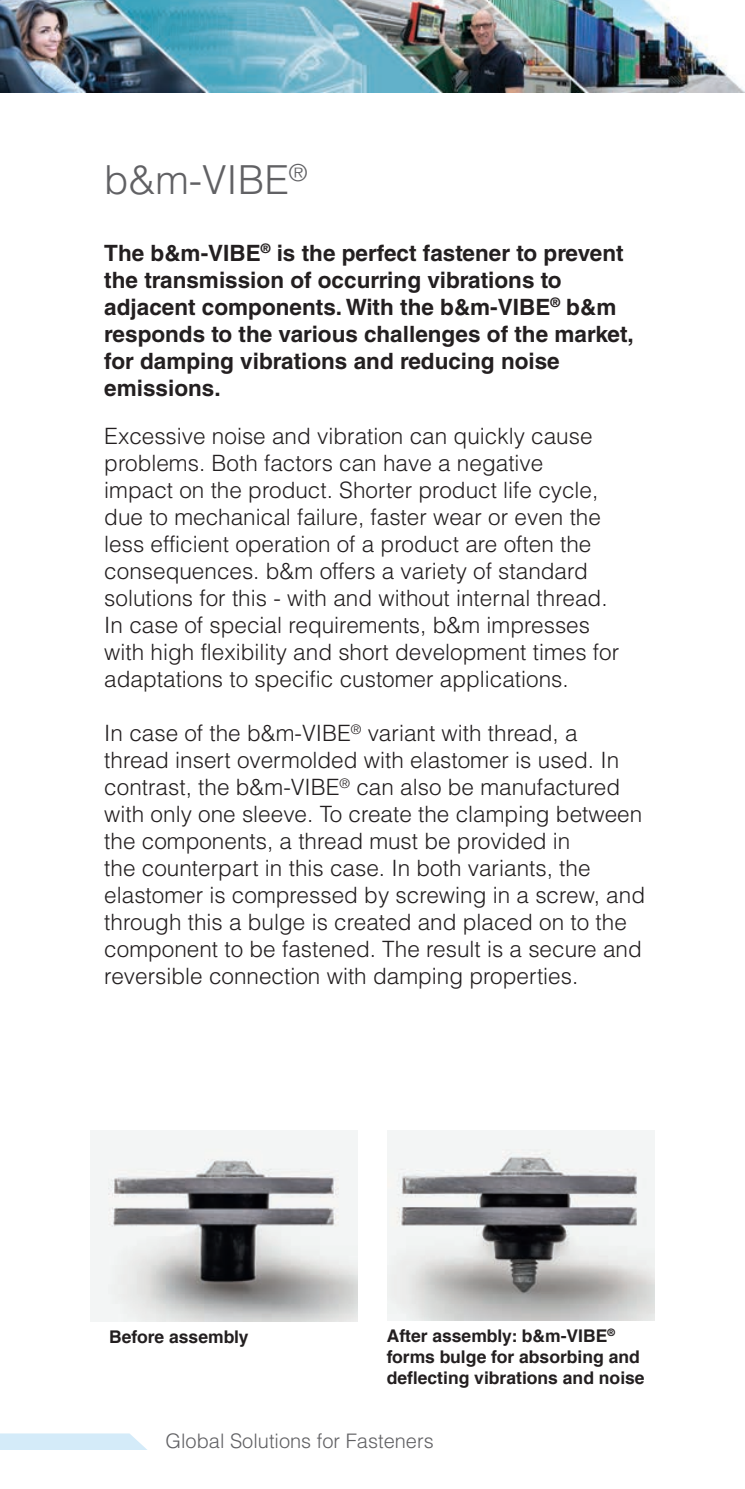
<style>
.page{position:relative;width:745px;height:1489px;background:#fff}
.page>*{position:absolute;margin:0;border:0;box-sizing:border-box;transform-origin:0 0}
.t1{font:300 40px "Helvetica LT Std";color:#616164}
.t2{font:300 22.5px/27px "Helvetica LT Std";color:#231f20}
.t3{font:700 22.5px/27px "Helvetica LT Std";color:#231f20}
.t4{font:300 20px "Helvetica LT Std";color:#616164}
.t5{font:700 17.5px/21px "Helvetica LT Com";color:#231f20}
</style>
<div class="page">
<img style="left:0;top:0;width:744px;height:92px">
<svg style="left:0;top:1433px;width:146px;height:16px;background:#d7ecf9"></svg>
<img style="left:90px;top:1130px;width:267px;height:191px">
<img style="left:387px;top:1130px;width:267px;height:190px">
<h1 class="t1" style="left:104px;top:155px;width:205px">b&amp;m-VIBE<sup>®</sup></h1>
<p class="t3" style="left:104px;top:239px;width:530px">The b&amp;m-VIBE<sup>®</sup> is the perfect fastener to prevent the transmission of occurring vibrations to adjacent components. With the b&amp;m-VIBE<sup>®</sup> b&amp;m responds to the various challenges of the market, for damping vibrations and reducing noise emissions.</p>
<p class="t2" style="left:104px;top:422px;width:516px">Excessive noise and vibration can quickly cause problems. Both factors can have a negative<br>impact on the product. Shorter product life cycle, due to mechanical failure, faster wear or even the less efficient operation of a product are often the consequences. b&amp;m offers a variety of standard solutions for this - with and without internal thread.<br>In case of special requirements, b&amp;m impresses with high flexibility and short development times for adaptations to specific customer applications.</p>
<p class="t2" style="left:104px;top:719px;width:542px">In case of the b&amp;m-VIBE<sup>®</sup> variant with thread, a thread insert overmolded with elastomer is used. In contrast, the b&amp;m-VIBE<sup>®</sup> can also be manufactured with only one sleeve. To create the clamping between the components, a thread must be provided in<br>the counterpart in this case. In both variants, the elastomer is compressed by screwing in a screw, and through this a bulge is created and placed on to the component to be fastened. The result is a secure and reversible connection with damping properties.</p>
<p class="t5" style="left:109px;top:1325px;width:141px">Before assembly</p>
<p class="t5" style="left:386px;top:1325px;width:259px">After assembly: b&amp;m-VIBE<sup>® </sup>forms bulge for absorbing and deflecting vibrations and noise</p>
<p class="t4" style="left:165px;top:1428px;width:269px">Global Solutions for Fasteners</p>
</div>
